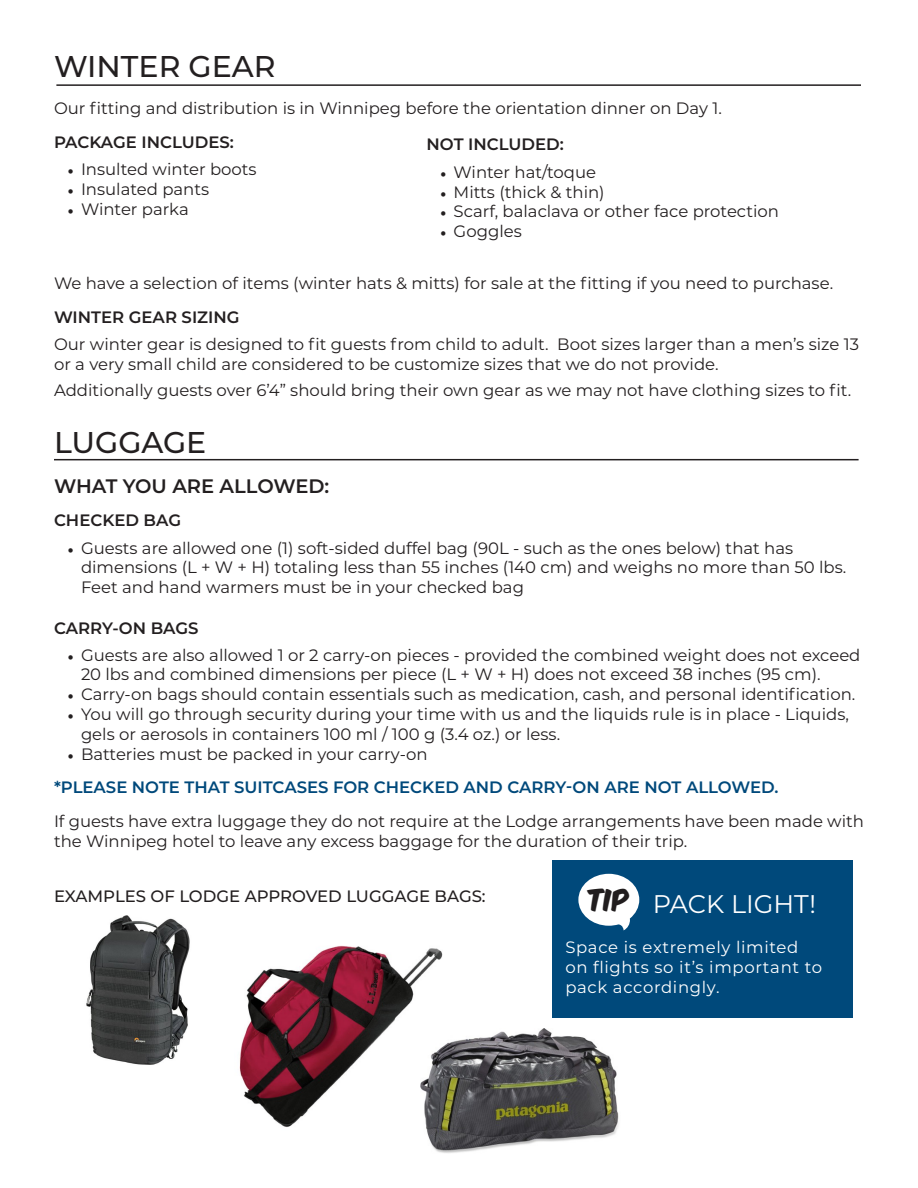
<style>
.page{position:relative;width:918px;height:1188px;background:#fff}
.page>*{position:absolute;margin:0;border:0;box-sizing:border-box;transform-origin:0 0}
.t1{font:500 30px "Montserrat";color:#231f20}
.t2{font:25.8px "Komika Axis";color:#211d1e;scale:.96 1}
.t3{font:25.5px "Montserrat";color:#fff}
.t4{font:600 19.5px "Montserrat";color:#231f20}
.t5{font:16.5px/19.8px "Montserrat";color:#231f20}
.t6{font:600 16.5px "Montserrat";color:#231f20}
.t7{font:16.5px/19.8px "Montserrat";letter-spacing:.04em;color:#fff}
.t8{font:600 16.5px "Montserrat";color:#00497b}
.t9{font:500 16.5px "Montserrat";color:#231f20}
.s1{font-family:"Minion Pro"}
</style>
<div class="page">
<img style="left:239px;top:945px;width:204px;height:182px">
<img style="left:420px;top:1028px;width:199px;height:125px">
<div style="left:552px;top:861px;width:301px;height:157px;background:#00497b"></div>
<svg style="left:578px;top:874px;width:61px;height:56px"></svg>
<hr style="left:56px;top:84px;width:805px;height:2px;background:#231f20">
<hr style="left:54px;top:459px;width:805px;height:1px;background:#231f20">
<img style="left:86px;top:915px;width:104px;height:150px">
<p class="t1" style="left:54px;top:45px;width:223px">WINTER GEAR</p>
<p class="t5" style="left:54px;top:98px;width:669px">Our fitting and distribution is in Winnipeg before the orientation dinner on Day 1.</p>
<p class="t6" style="left:54px;top:131px;width:181px">PACKAGE INCLUDES:</p>
<p class="t5" style="left:68px;top:159px;width:191px"><span class="s1">•</span> Insulted winter boots</p>
<p class="t5" style="left:68px;top:179px;width:143px"><span class="s1">•</span> Insulated pants</p>
<p class="t5" style="left:68px;top:199px;width:123px"><span class="s1">•</span> Winter parka</p>
<p class="t6" style="left:427px;top:133px;width:139px">NOT INCLUDED:</p>
<p class="t5" style="left:440px;top:161px;width:158px"><span class="s1">•</span> Winter hat/toque</p>
<p class="t5" style="left:440px;top:181px;width:166px"><span class="s1">•</span> Mitts (thick &amp; thin)</p>
<p class="t5" style="left:440px;top:201px;width:340px"><span class="s1">•</span> Scarf, balaclava or other face protection</p>
<p class="t5" style="left:440px;top:221px;width:83px"><span class="s1">•</span> Goggles</p>
<p class="t5" style="left:54px;top:273px;width:781px">We have a selection of items (winter hats &amp; mitts) for sale at the fitting if you need to purchase.</p>
<p class="t6" style="left:54px;top:306px;width:187px">WINTER GEAR SIZING</p>
<p class="t5" style="left:54px;top:334px;width:807px">Our winter gear is designed to fit guests from child to adult. Boot sizes larger than a men’s size 13 or a very small child are considered to be customize sizes that we do not provide.</p>
<p class="t5" style="left:54px;top:380px;width:799px">Additionally guests over 6’4” should bring their own gear as we may not have clothing sizes to fit.</p>
<p class="t1" style="left:54px;top:421px;width:154px">LUGGAGE</p>
<p class="t4" style="left:54px;top:472px;width:277px">WHAT YOU ARE ALLOWED:</p>
<p class="t6" style="left:54px;top:509px;width:129px">CHECKED BAG</p>
<p class="t5" style="left:81px;top:537px;width:767px;text-indent:-14px"><span class="s1">•</span> Guests are allowed one (1) soft-sided duffel bag (90L - such as the ones below) that has dimensions (L + W + H) totaling less than 55 inches (140 cm) and weighs no more than 50 lbs.<br>Feet and hand warmers must be in your checked bag</p>
<p class="t6" style="left:54px;top:617px;width:146px">CARRY-ON BAGS</p>
<p class="t5" style="left:81px;top:644px;width:781px;text-indent:-14px"><span class="s1">•</span> Guests are also allowed 1 or 2 carry-on pieces - provided the combined weight does not exceed<br>20 lbs and combined dimensions per piece (L + W + H) does not exceed 38 inches (95 cm).</p>
<p class="t5" style="left:68px;top:684px;width:789px"><span class="s1">•</span> Carry-on bags should contain essentials such as medication, cash, and personal identification.</p>
<p class="t5" style="left:81px;top:704px;width:769px;text-indent:-14px"><span class="s1">•</span> You will go through security during your time with us and the liquids rule is in place - Liquids, gels or aerosols in containers 100 ml / 100 g (3.4 oz.) or less.</p>
<p class="t5" style="left:68px;top:743px;width:362px"><span class="s1">•</span> Batteries must be packed in your carry-on</p>
<p class="t8" style="left:54px;top:775px;width:726px">*PLEASE NOTE THAT SUITCASES FOR CHECKED AND CARRY-ON ARE NOT ALLOWED.</p>
<p class="t5" style="left:54px;top:811px;width:812px">If guests have extra luggage they do not require at the Lodge arrangements have been made with the Winnipeg hotel to leave any excess baggage for the duration of their trip.</p>
<p class="t9" style="left:54px;top:884px;width:433px">EXAMPLES OF LODGE APPROVED LUGGAGE BAGS:</p>
<p class="t2" style="left:588px;top:887px;width:45px">tip</p>
<p class="t3" style="left:653px;top:887px;width:165px">PACK LIGHT!</p>
<p class="t7" style="left:565px;top:937px;width:258px">Space is extremely limited on flights so it’s important to pack accordingly.</p>
</div>
